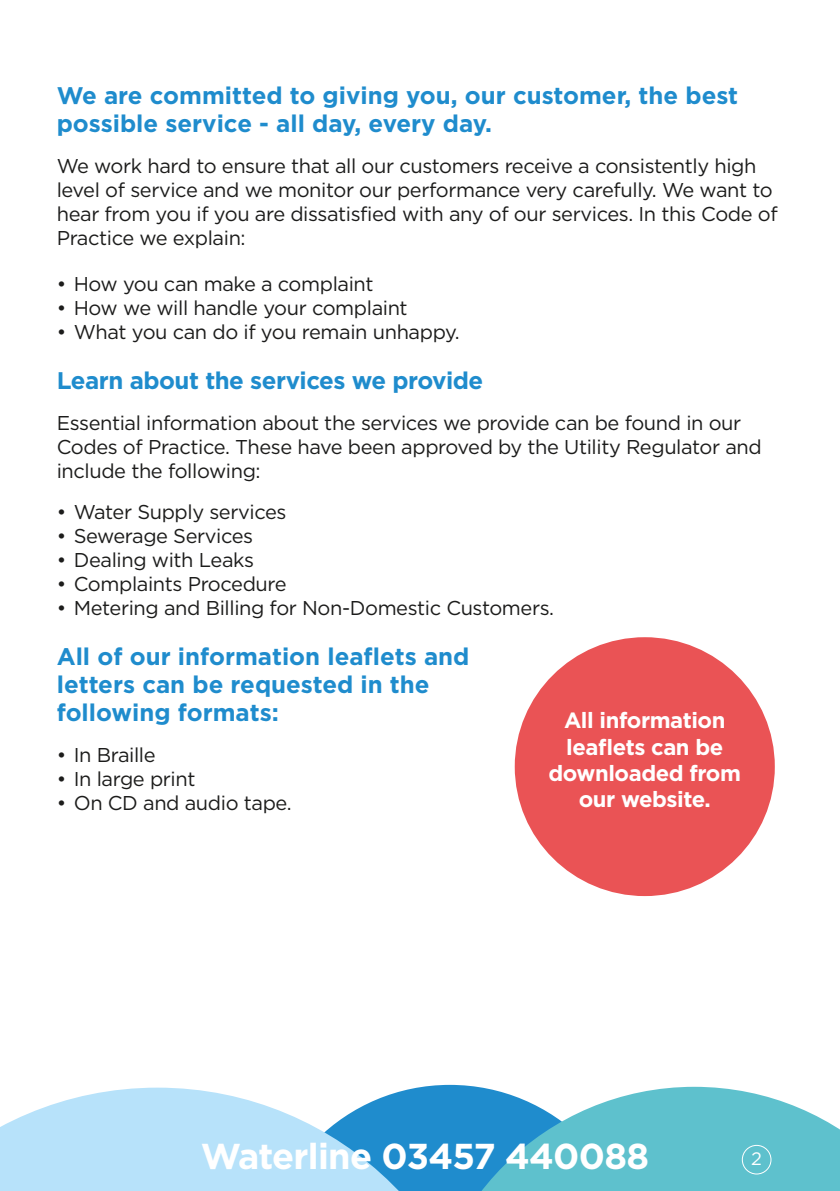
<style>
.page{position:relative;width:840px;height:1191px;background:#fff}
.page>*{position:absolute;margin:0;border:0;box-sizing:border-box;transform-origin:0 0}
.t1{font:700 36px "Gotham";letter-spacing:-.02em;color:#fff}
.t2{font:700 24px/28px "Gotham";color:#1f8ccd}
.t3{font:700 24px "Gotham";letter-spacing:-.02em;color:#1f8ccd}
.t4{font:700 22px/26.4px "Gotham";letter-spacing:-.02em;color:#fff;text-align:center}
.t5{font:20px/24px "Gotham";letter-spacing:-.02em;color:#1c1c1b}
.t6{font:18px "Gotham";color:#fff}
</style>
<div class="page">
<svg style="left:0;top:1087px;width:437px;height:104px;background:#a7d7f3"></svg>
<svg style="left:437px;top:1086px;width:402px;height:105px;background:#63bdd2"></svg>
<div style="left:741px;top:1145px;width:29px;height:29px;border:1px solid #fff;border-radius:50%"></div>
<div style="left:514px;top:637px;width:260px;height:259px;background:#ea5355;border-radius:50%"></div>
<p class="t2" style="left:57px;top:81px;width:682px">We are committed to giving you, our customer, the best possible service - all day, every day.</p>
<p class="t5" style="left:57px;top:154px;width:722px">We work hard to ensure that all our customers receive a consistently high level of service and we monitor our performance very carefully. We want to hear from you if you are dissatisfied with any of our services. In this Code of Practice we explain:</p>
<p class="t5" style="left:57px;top:272px;width:318px">• How you can make a complaint</p>
<p class="t5" style="left:57px;top:296px;width:352px">• How we will handle your complaint</p>
<p class="t5" style="left:57px;top:320px;width:404px">• What you can do if you remain unhappy.</p>
<p class="t3" style="left:57px;top:367px;width:428px">Learn about the services we provide</p>
<p class="t5" style="left:57px;top:411px;width:706px">Essential information about the services we provide can be found in our<br>Codes of Practice. These have been approved by the Utility Regulator and include the following:</p>
<p class="t5" style="left:57px;top:500px;width:231px">• Water Supply services</p>
<p class="t5" style="left:57px;top:524px;width:198px">• Sewerage Services</p>
<p class="t5" style="left:57px;top:548px;width:199px">• Dealing with Leaks</p>
<p class="t5" style="left:57px;top:572px;width:231px">• Complaints Procedure</p>
<p class="t5" style="left:57px;top:596px;width:498px">• Metering and Billing for Non-Domestic Customers.</p>
<p class="t2" style="left:57px;top:642px;width:414px">All of our information leaflets and letters can be requested in the following formats:</p>
<p class="t5" style="left:57px;top:743px;width:100px">• In Braille</p>
<p class="t5" style="left:57px;top:767px;width:140px">• In large print</p>
<p class="t5" style="left:57px;top:791px;width:236px">• On CD and audio tape.</p>
<p class="t4" style="left:548px;top:707px;width:194px">All information leaflets can be downloaded from our website.</p>
<h1 class="t1" style="left:201px;top:1135px;width:449px">Waterline 03457 440088</h1>
<p class="t6" style="left:750px;top:1148px;width:12px">2</p>
</div>
